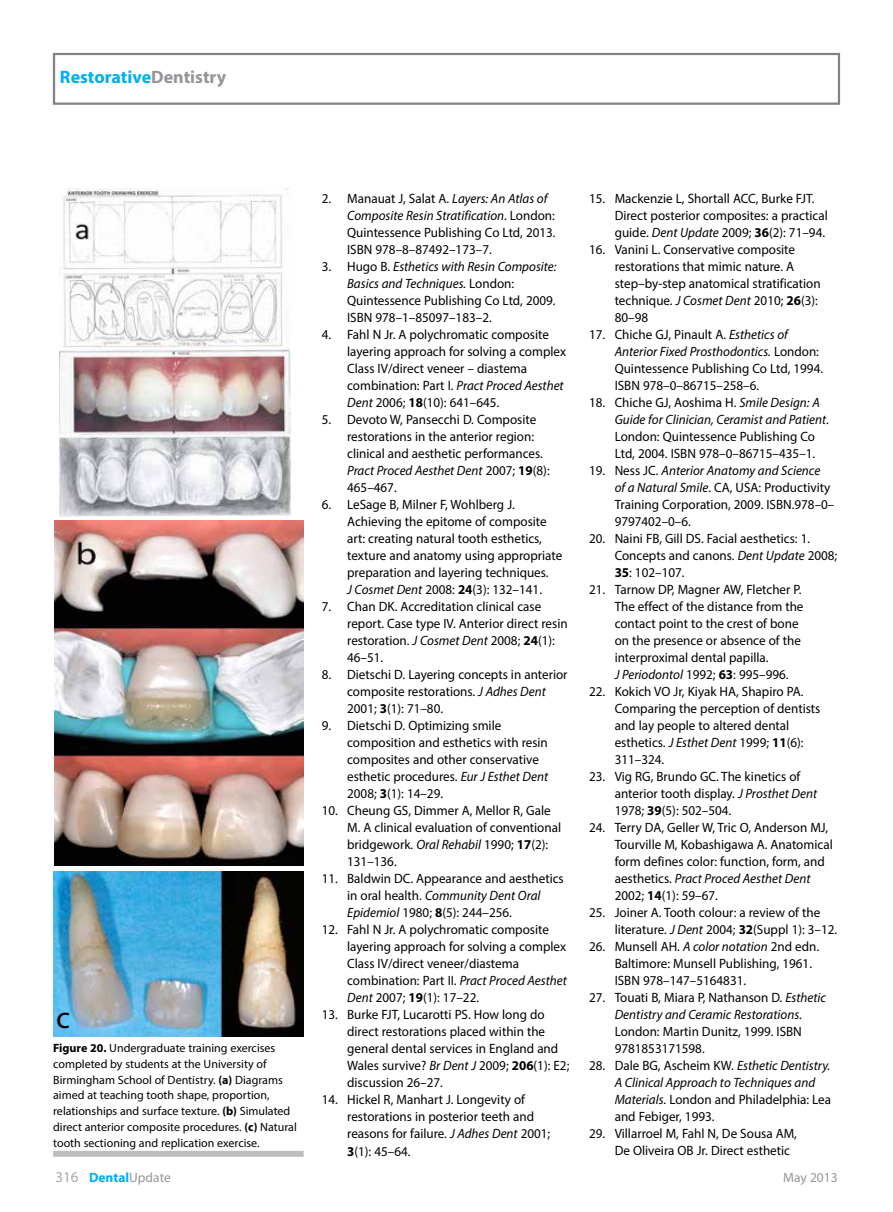
<style>
.page{position:relative;width:893px;height:1212px;background:#fff}
.page>*{position:absolute;margin:0;border:0;box-sizing:border-box;transform-origin:0 0}
.t1{font:31.05px "Myriad Pro";color:#000}
.t2{font:700 18px "Myriad Pro";color:#00aeef}
.t3{font:13.5px/17px "Myriad Pro";color:#000}
.t4{font:700 13.5px "Myriad Pro";color:#00aeef}
.t5{font:13.5px "Myriad Pro";color:#939598}
.t6{font:12px/15.8px "Myriad Pro";color:#000}
.s1{color:#939598}
.s2{font-weight:700}
.s3{font-style:italic}
.s4{font-weight:400;font-size:15px;color:#a7a9ac}
.s5{font-weight:400;color:#939598}
</style>
<div class="page">
<div style="left:53px;top:53px;width:787px;height:52px;border:2px solid #808285"></div>
<img style="left:59px;top:189px;width:232px;height:328px">
<img style="left:54px;top:520px;width:250px;height:345px">
<img style="left:53px;top:872px;width:251px;height:165px">
<div style="left:53px;top:1151px;width:251px;height:6px;background:#bcbec0"></div>
<h2 class="t2" style="left:60px;top:65px;width:168px">Restorative<span class="s1">Dentistry</span></h2>
<h1 class="t1" style="left:56px;top:998px;width:15px">c</h1>
<p class="t6" style="left:53px;top:1040px;width:245px"><span class="s2">Figure 20.</span> Undergraduate training exercises completed by students at the University of Birmingham School of Dentistry. <span class="s2">(a)</span> Diagrams aimed at teaching tooth shape, proportion, relationships and surface texture. <span class="s2">(b)</span> Simulated direct anterior composite procedures. <span class="s2">(c)</span> Natural tooth sectioning and replication exercise.</p>
<p class="t3" style="left:347px;top:190px;width:210px;text-indent:-26px">2. Manauat J, Salat A. <span class="s3">Layers: An Atlas of Composite Resin Stratification</span>. London:<br>Quintessence Publishing Co Ltd, 2013.<br>ISBN 978–8–87492–173–7.</p>
<p class="t3" style="left:347px;top:258px;width:211px;text-indent:-26px">3. Hugo B. <span class="s3">Esthetics with Resin Composite:<br>Basics and Techniques.</span> London:<br>Quintessence Publishing Co Ltd, 2009.<br>ISBN 978–1–85097–183–2.</p>
<p class="t3" style="left:347px;top:326px;width:221px;text-indent:-26px">4. Fahl N Jr. A polychromatic composite layering approach for solving a complex Class IV/direct veneer – diastema combination: Part I. <span class="s3">Pract Proced Aesthet Dent</span> 2006; <span class="s2">18</span>(10): 641–645.</p>
<p class="t3" style="left:347px;top:411px;width:204px;text-indent:-26px">5. Devoto W, Pansecchi D. Composite restorations in the anterior region: clinical and aesthetic performances.<br><span class="s3">Pract Proced Aesthet Dent</span> 2007; <span class="s2">19</span>(8):<br>465–467.</p>
<p class="t3" style="left:347px;top:496px;width:217px;text-indent:-26px">6. LeSage B, Milner F, Wohlberg J.<br>Achieving the epitome of composite art: creating natural tooth esthetics, texture and anatomy using appropriate preparation and layering techniques.<br><span class="s3">J Cosmet Dent</span> 2008: <span class="s2">24</span>(3): 132–141.</p>
<p class="t3" style="left:347px;top:598px;width:222px;text-indent:-26px">7. Chan DK. Accreditation clinical case report. Case type IV. Anterior direct resin restoration. <span class="s3">J Cosmet Dent</span> 2008; <span class="s2">24</span>(1):<br>46–51.</p>
<p class="t3" style="left:347px;top:666px;width:222px;text-indent:-26px">8. Dietschi D. Layering concepts in anterior composite restorations. <span class="s3">J Adhes Dent<br></span>2001; <span class="s2">3</span>(1): 71–80.</p>
<p class="t3" style="left:347px;top:717px;width:203px;text-indent:-26px">9. Dietschi D. Optimizing smile composition and esthetics with resin composites and other conservative esthetic procedures. <span class="s3">Eur J Esthet Dent<br></span>2008; <span class="s2">3</span>(1): 14–29.</p>
<p class="t3" style="left:347px;top:802px;width:215px;text-indent:-26px">10. Cheung GS, Dimmer A, Mellor R, Gale<br>M. A clinical evaluation of conventional bridgework. <span class="s3">Oral Rehabil</span> 1990; <span class="s2">17</span>(2):<br>131–136.</p>
<p class="t3" style="left:347px;top:870px;width:218px;text-indent:-26px">11. Baldwin DC. Appearance and aesthetics in oral health. <span class="s3">Community Dent Oral<br>Epidemiol</span> 1980; <span class="s2">8</span>(5): 244–256.</p>
<p class="t3" style="left:347px;top:921px;width:221px;text-indent:-26px">12. Fahl N Jr. A polychromatic composite layering approach for solving a complex Class IV/direct veneer/diastema combination: Part II. <span class="s3">Pract Proced Aesthet Dent</span> 2007; <span class="s2">19</span>(1): 17–22.</p>
<p class="t3" style="left:347px;top:1006px;width:224px;text-indent:-26px">13. Burke FJT, Lucarotti PS. How long do direct restorations placed within the general dental services in England and Wales survive? <span class="s3">Br Dent J</span> 2009; <span class="s2">206</span>(1): E2; discussion 26–27.</p>
<p class="t3" style="left:347px;top:1091px;width:205px;text-indent:-26px">14. Hickel R, Manhart J. Longevity of restorations in posterior teeth and reasons for failure. <span class="s3">J Adhes Dent</span> 2001;<br><span class="s2">3</span>(1): 45–64.</p>
<p class="t3" style="left:615px;top:190px;width:215px;text-indent:-26px">15. Mackenzie L, Shortall ACC, Burke FJT.<br>Direct posterior composites: a practical guide. <span class="s3">Dent Update</span> 2009; <span class="s2">36</span>(2): 71–94.</p>
<p class="t3" style="left:615px;top:241px;width:208px;text-indent:-26px">16. Vanini L. Conservative composite restorations that mimic nature. A step–by-step anatomical stratification technique. <span class="s3">J Cosmet Dent</span> 2010; <span class="s2">26</span>(3):<br>80–98</p>
<p class="t3" style="left:615px;top:326px;width:210px;text-indent:-26px">17. Chiche GJ, Pinault A. <span class="s3">Esthetics of Anterior Fixed Prosthodontics.</span> London:<br>Quintessence Publishing Co Ltd, 1994.<br>ISBN 978–0–86715–258–6.</p>
<p class="t3" style="left:615px;top:394px;width:216px;text-indent:-26px">18. Chiche GJ, Aoshima H. <span class="s3">Smile Design: A Guide for Clinician, Ceramist and Patient</span>.<br>London: Quintessence Publishing Co Ltd, 2004. ISBN 978–0–86715–435–1.</p>
<p class="t3" style="left:615px;top:462px;width:221px;text-indent:-26px">19. Ness JC. <span class="s3">Anterior Anatomy and Science<br>of a Natural Smile</span>. CA, USA: Productivity Training Corporation, 2009. ISBN.978–0– 9797402–0–6.</p>
<p class="t3" style="left:615px;top:530px;width:224px;text-indent:-26px">20. Naini FB, Gill DS. Facial aesthetics: 1.<br>Concepts and canons. <span class="s3">Dent Update</span> 2008;<br><span class="s2">35</span>: 102–107.</p>
<p class="t3" style="left:615px;top:581px;width:190px;text-indent:-26px">21. Tarnow DP, Magner AW, Fletcher P.<br>The effect of the distance from the contact point to the crest of bone on the presence or absence of the interproximal dental papilla.<br><span class="s3">J Periodontol</span> 1992; <span class="s2">63</span>: 995–996.</p>
<p class="t3" style="left:615px;top:683px;width:207px;text-indent:-26px">22. Kokich VO Jr, Kiyak HA, Shapiro PA.<br>Comparing the perception of dentists and lay people to altered dental esthetics. <span class="s3">J Esthet Dent</span> 1999; <span class="s2">11</span>(6):<br>311–324.</p>
<p class="t3" style="left:615px;top:768px;width:204px;text-indent:-26px">23. Vig RG, Brundo GC. The kinetics of anterior tooth display. <span class="s3">J Prosthet Dent<br></span>1978; <span class="s2">39</span>(5): 502–504.</p>
<p class="t3" style="left:615px;top:819px;width:220px;text-indent:-26px">24. Terry DA, Geller W, Tric O, Anderson MJ, Tourville M, Kobashigawa A. Anatomical form defines color: function, form, and aesthetics. <span class="s3">Pract Proced Aesthet Dent </span>2002; <span class="s2">14</span>(1): 59–67.</p>
<p class="t3" style="left:615px;top:904px;width:224px;text-indent:-26px">25. Joiner A. Tooth colour: a review of the literature. <span class="s3">J Dent</span> 2004; <span class="s2">32</span>(Suppl 1): 3–12.</p>
<p class="t3" style="left:615px;top:938px;width:206px;text-indent:-26px">26. Munsell AH. <span class="s3">A color notation</span> 2nd edn.<br>Baltimore: Munsell Publishing, 1961.<br>ISBN 978–147–5164831.</p>
<p class="t3" style="left:615px;top:989px;width:213px;text-indent:-26px">27. Touati B, Miara P, Nathanson D. <span class="s3">Esthetic Dentistry and Ceramic Restorations</span>.<br>London: Martin Dunitz, 1999. ISBN 9781853171598.</p>
<p class="t3" style="left:615px;top:1057px;width:218px;text-indent:-26px">28. Dale BG, Ascheim KW. <span class="s3">Esthetic Dentistry.<br>A Clinical Approach to Techniques and Materials</span>. London and Philadelphia: Lea and Febiger, 1993.</p>
<p class="t3" style="left:615px;top:1125px;width:184px;text-indent:-26px">29. Villarroel M, Fahl N, De Sousa AM,<br>De Oliveira OB Jr. Direct esthetic</p>
<p class="t4" style="left:56px;top:1168px;width:117px"><span class="s4">316</span> Dental<span class="s5">Update</span></p>
<p class="t5" style="left:783px;top:1168px;width:56px">May 2013</p>
</div>
